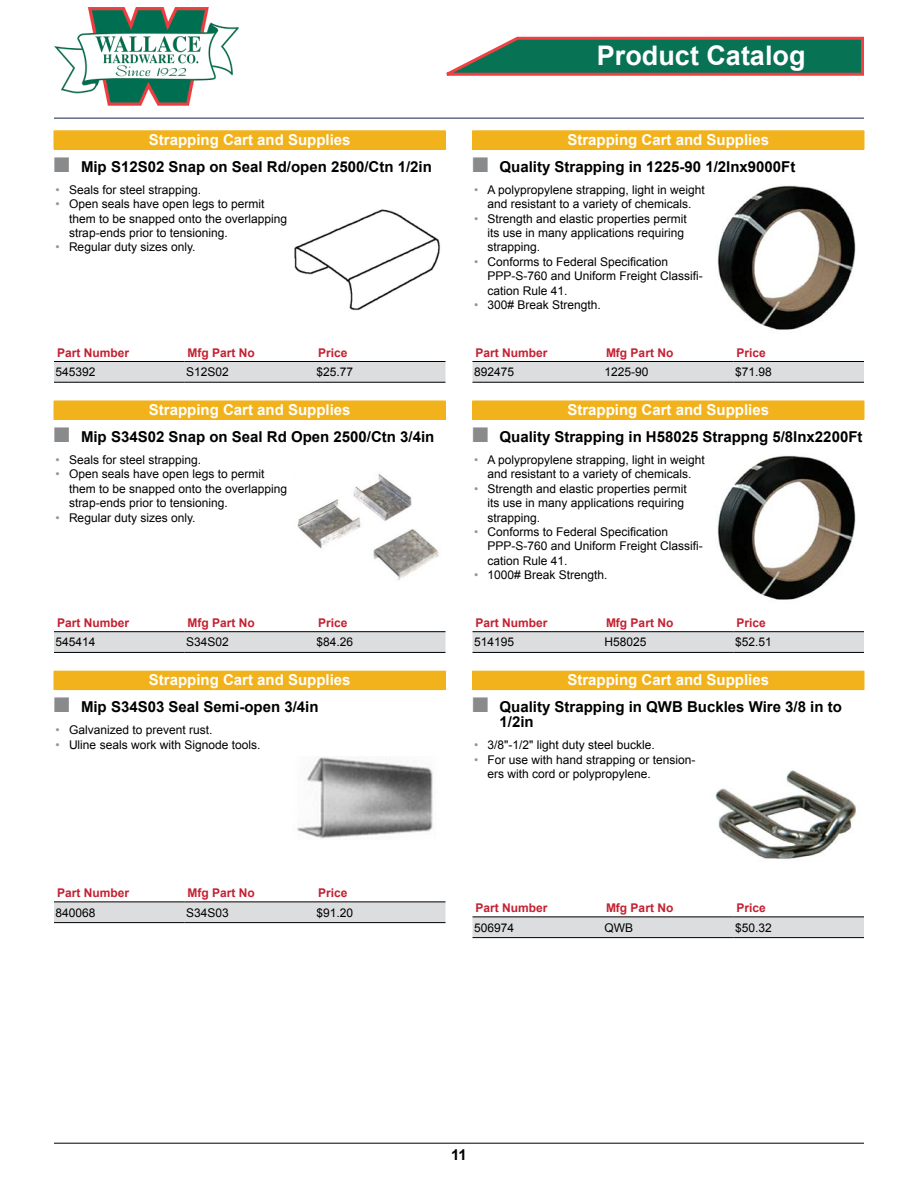
<style>
.page{position:relative;width:918px;height:1188px;background:#fff}
.page>*{position:absolute;margin:0;border:0;box-sizing:border-box;transform-origin:0 0}
.t1{font:700 27px "Arial";color:#fff}
.t2{font:700 15px/15px "Arial";color:#000}
.t3{font:700 15px "Arial";color:#fff}
.t4{font:12px/14.4px "Arial";color:#000}
.t5{font:700 12px "Arial";color:#c42031}
.s1{color:#888a8c}
.s2{color:#939598}
</style>
<div class="page">
<hr style="left:54px;top:118px;width:810px;height:1px;background:#10264b">
<hr style="left:54px;top:1143px;width:810px;height:1px;background:#000">
<svg style="left:446px;top:36px;width:418px;height:40px;background:#447863"></svg>
<img style="left:54px;top:7px;width:184px;height:98px">
<div style="left:54px;top:131px;width:392px;height:18px;background:#f2b21c"></div>
<hr style="left:54px;top:149px;width:392px;height:1px;background:#f2b21c">
<img style="left:294px;top:209px;width:146px;height:102px">
<div style="left:54px;top:362px;width:392px;height:20px;background:#dcddde"></div>
<hr style="left:54px;top:361px;width:130px;height:1px;background:#000">
<hr style="left:54px;top:382px;width:130px;height:1px;background:#000">
<hr style="left:184px;top:361px;width:131px;height:1px;background:#000">
<hr style="left:184px;top:382px;width:131px;height:1px;background:#000">
<hr style="left:315px;top:361px;width:131px;height:1px;background:#000">
<hr style="left:315px;top:382px;width:131px;height:1px;background:#000">
<div style="left:54px;top:401px;width:392px;height:18px;background:#f2b21c"></div>
<hr style="left:54px;top:419px;width:392px;height:1px;background:#f2b21c">
<img style="left:297px;top:474px;width:142px;height:107px">
<svg style="left:54px;top:632px;width:392px;height:20px;background:#d9dadb"></svg>
<hr style="left:54px;top:631px;width:130px;height:1px;background:#000">
<hr style="left:54px;top:652px;width:130px;height:1px;background:#000">
<hr style="left:184px;top:631px;width:131px;height:1px;background:#000">
<hr style="left:184px;top:652px;width:131px;height:1px;background:#000">
<hr style="left:315px;top:631px;width:131px;height:1px;background:#000">
<hr style="left:315px;top:652px;width:131px;height:1px;background:#000">
<div style="left:54px;top:671px;width:392px;height:19px;background:#f2b21c"></div>
<img style="left:297px;top:757px;width:136px;height:82px">
<div style="left:54px;top:903px;width:392px;height:19px;background:#dcddde"></div>
<hr style="left:54px;top:902px;width:130px;height:1px;background:#000">
<hr style="left:54px;top:922px;width:130px;height:1px;background:#000">
<hr style="left:184px;top:902px;width:131px;height:1px;background:#000">
<hr style="left:184px;top:922px;width:131px;height:1px;background:#000">
<hr style="left:315px;top:902px;width:131px;height:1px;background:#000">
<hr style="left:315px;top:922px;width:131px;height:1px;background:#000">
<div style="left:472px;top:131px;width:392px;height:18px;background:#f2b21c"></div>
<svg style="left:864px;top:131px;width:1px;height:18px"></svg>
<hr style="left:472px;top:149px;width:392px;height:1px;background:#f2b21c">
<img style="left:717px;top:185px;width:139px;height:145px">
<div style="left:472px;top:362px;width:392px;height:20px;background:#dcddde"></div>
<hr style="left:472px;top:361px;width:131px;height:1px;background:#000">
<hr style="left:472px;top:382px;width:131px;height:1px;background:#000">
<hr style="left:603px;top:361px;width:131px;height:1px;background:#000">
<hr style="left:603px;top:382px;width:131px;height:1px;background:#000">
<hr style="left:734px;top:361px;width:130px;height:1px;background:#000">
<hr style="left:734px;top:382px;width:130px;height:1px;background:#000">
<div style="left:472px;top:401px;width:392px;height:18px;background:#f2b21c"></div>
<svg style="left:864px;top:401px;width:1px;height:18px"></svg>
<hr style="left:472px;top:419px;width:392px;height:1px;background:#f2b21c">
<img style="left:717px;top:455px;width:139px;height:145px">
<svg style="left:472px;top:632px;width:392px;height:20px;background:#d9dadb"></svg>
<hr style="left:472px;top:631px;width:131px;height:1px;background:#000">
<hr style="left:472px;top:652px;width:131px;height:1px;background:#000">
<hr style="left:603px;top:631px;width:131px;height:1px;background:#000">
<hr style="left:603px;top:652px;width:131px;height:1px;background:#000">
<hr style="left:734px;top:631px;width:130px;height:1px;background:#000">
<hr style="left:734px;top:652px;width:130px;height:1px;background:#000">
<div style="left:472px;top:671px;width:392px;height:19px;background:#f2b21c"></div>
<svg style="left:864px;top:671px;width:1px;height:18px"></svg>
<img style="left:715px;top:770px;width:142px;height:89px">
<div style="left:472px;top:918px;width:392px;height:19px;background:#dcddde"></div>
<hr style="left:472px;top:917px;width:131px;height:1px;background:#000">
<hr style="left:472px;top:937px;width:131px;height:1px;background:#000">
<hr style="left:603px;top:917px;width:131px;height:1px;background:#000">
<hr style="left:603px;top:937px;width:131px;height:1px;background:#000">
<hr style="left:734px;top:917px;width:130px;height:1px;background:#000">
<hr style="left:734px;top:937px;width:130px;height:1px;background:#000">
<p class="t3" style="left:149px;top:129px;width:203px">Strapping Cart and Supplies</p>
<p class="t2" style="left:54px;top:159px;width:379px"><span class="s1">■</span> Mip S12S02 Snap on Seal Rd/open 2500/Ctn 1/2in</p>
<p class="t4" style="left:56px;top:182px;width:147px"><span class="s2">•</span> Seals for steel strapping.</p>
<p class="t4" style="left:69px;top:197px;width:220px;text-indent:-14px"><span class="s2">•</span> Open seals have open legs to permit them to be snapped onto the overlapping strap-ends prior to tensioning.</p>
<p class="t4" style="left:56px;top:240px;width:142px"><span class="s2">•</span> Regular duty sizes only.</p>
<p class="t5" style="left:57px;top:344px;width:74px">Part Number</p>
<p class="t5" style="left:188px;top:344px;width:69px">Mfg Part No</p>
<p class="t5" style="left:318px;top:344px;width:31px">Price</p>
<p class="t4" style="left:56px;top:365px;width:42px">545392</p>
<p class="t4" style="left:186px;top:365px;width:44px">S12S02</p>
<p class="t4" style="left:316px;top:365px;width:38px">$25.77</p>
<p class="t3" style="left:149px;top:399px;width:203px">Strapping Cart and Supplies</p>
<p class="t2" style="left:54px;top:429px;width:382px"><span class="s1">■</span> Mip S34S02 Snap on Seal Rd Open 2500/Ctn 3/4in</p>
<p class="t4" style="left:56px;top:453px;width:147px"><span class="s2">•</span> Seals for steel strapping.</p>
<p class="t4" style="left:69px;top:467px;width:220px;text-indent:-14px"><span class="s2">•</span> Open seals have open legs to permit them to be snapped onto the overlapping strap-ends prior to tensioning.</p>
<p class="t4" style="left:56px;top:510px;width:142px"><span class="s2">•</span> Regular duty sizes only.</p>
<p class="t5" style="left:57px;top:615px;width:74px">Part Number</p>
<p class="t5" style="left:188px;top:615px;width:69px">Mfg Part No</p>
<p class="t5" style="left:318px;top:615px;width:31px">Price</p>
<p class="t4" style="left:56px;top:635px;width:42px">545414</p>
<p class="t4" style="left:186px;top:635px;width:44px">S34S02</p>
<p class="t4" style="left:316px;top:635px;width:38px">$84.26</p>
<p class="t3" style="left:149px;top:669px;width:203px">Strapping Cart and Supplies</p>
<p class="t2" style="left:54px;top:700px;width:266px"><span class="s1">■</span> Mip S34S03 Seal Semi-open 3/4in</p>
<p class="t4" style="left:56px;top:723px;width:158px"><span class="s2">•</span> Galvanized to prevent rust.</p>
<p class="t4" style="left:56px;top:737px;width:206px"><span class="s2">•</span> Uline seals work with Signode tools.</p>
<h1 class="t1" style="left:597px;top:37px;width:210px">Product Catalog</h1>
<p class="t3" style="left:567px;top:129px;width:203px">Strapping Cart and Supplies</p>
<p class="t2" style="left:472px;top:159px;width:324px"><span class="s1">■</span> Quality Strapping in 1225-90 1/2Inx9000Ft</p>
<p class="t4" style="left:474px;top:182px;width:232px;text-align:center"><span class="s2">•</span> A polypropylene strapping, light in weight and resistant to a variety of chemicals.</p>
<p class="t4" style="left:488px;top:211px;width:201px;text-indent:-14px"><span class="s2">•</span> Strength and elastic properties permit its use in many applications requiring strapping.</p>
<p class="t4" style="left:488px;top:254px;width:217px;text-indent:-14px"><span class="s2">•</span> Conforms to Federal Specification<br>PPP-S-760 and Uniform Freight Classifi&shy;cation Rule 41.</p>
<p class="t4" style="left:474px;top:298px;width:128px"><span class="s2">•</span> 300# Break Strength.</p>
<p class="t5" style="left:476px;top:344px;width:74px">Part Number</p>
<p class="t5" style="left:606px;top:344px;width:69px">Mfg Part No</p>
<p class="t5" style="left:736px;top:344px;width:31px">Price</p>
<p class="t4" style="left:474px;top:365px;width:42px">892475</p>
<p class="t4" style="left:604px;top:365px;width:46px">1225-90</p>
<p class="t4" style="left:735px;top:365px;width:38px">$71.98</p>
<p class="t3" style="left:567px;top:399px;width:203px">Strapping Cart and Supplies</p>
<p class="t2" style="left:472px;top:429px;width:392px"><span class="s1">■</span> Quality Strapping in H58025 Strappng 5/8Inx2200Ft</p>
<p class="t4" style="left:474px;top:453px;width:232px;text-align:center"><span class="s2">•</span> A polypropylene strapping, light in weight and resistant to a variety of chemicals.</p>
<p class="t4" style="left:488px;top:481px;width:201px;text-indent:-14px"><span class="s2">•</span> Strength and elastic properties permit its use in many applications requiring strapping.</p>
<p class="t4" style="left:488px;top:525px;width:217px;text-indent:-14px"><span class="s2">•</span> Conforms to Federal Specification<br>PPP-S-760 and Uniform Freight Classifi&shy;cation Rule 41.</p>
<p class="t4" style="left:474px;top:568px;width:135px"><span class="s2">•</span> 1000# Break Strength.</p>
<p class="t5" style="left:476px;top:615px;width:74px">Part Number</p>
<p class="t5" style="left:606px;top:615px;width:69px">Mfg Part No</p>
<p class="t5" style="left:736px;top:615px;width:31px">Price</p>
<p class="t4" style="left:474px;top:635px;width:42px">514195</p>
<p class="t4" style="left:604px;top:635px;width:44px">H58025</p>
<p class="t4" style="left:735px;top:635px;width:38px">$52.51</p>
<p class="t3" style="left:567px;top:669px;width:203px">Strapping Cart and Supplies</p>
<p class="t2" style="left:500px;top:700px;width:344px;text-indent:-27px"><span class="s1">■</span> Quality Strapping in QWB Buckles Wire 3/8 in to<br>1/2in</p>
<p class="t4" style="left:474px;top:738px;width:182px"><span class="s2">•</span> 3/8"-1/2" light duty steel buckle.</p>
<p class="t4" style="left:488px;top:752px;width:210px;text-indent:-14px"><span class="s2">•</span> For use with hand strapping or tension&shy;ers with cord or polypropylene.</p>
<p class="t5" style="left:57px;top:885px;width:74px">Part Number</p>
<p class="t5" style="left:188px;top:885px;width:69px">Mfg Part No</p>
<p class="t5" style="left:318px;top:885px;width:31px">Price</p>
<p class="t4" style="left:56px;top:905px;width:42px">840068</p>
<p class="t4" style="left:186px;top:905px;width:44px">S34S03</p>
<p class="t4" style="left:316px;top:905px;width:38px">$91.20</p>
<p class="t5" style="left:476px;top:900px;width:74px">Part Number</p>
<p class="t5" style="left:606px;top:900px;width:69px">Mfg Part No</p>
<p class="t5" style="left:736px;top:900px;width:31px">Price</p>
<p class="t4" style="left:474px;top:920px;width:42px">506974</p>
<p class="t4" style="left:604px;top:920px;width:30px">QWB</p>
<p class="t4" style="left:735px;top:920px;width:38px">$50.32</p>
<p class="t2" style="left:451px;top:1148px;width:17px">11</p>
</div>
